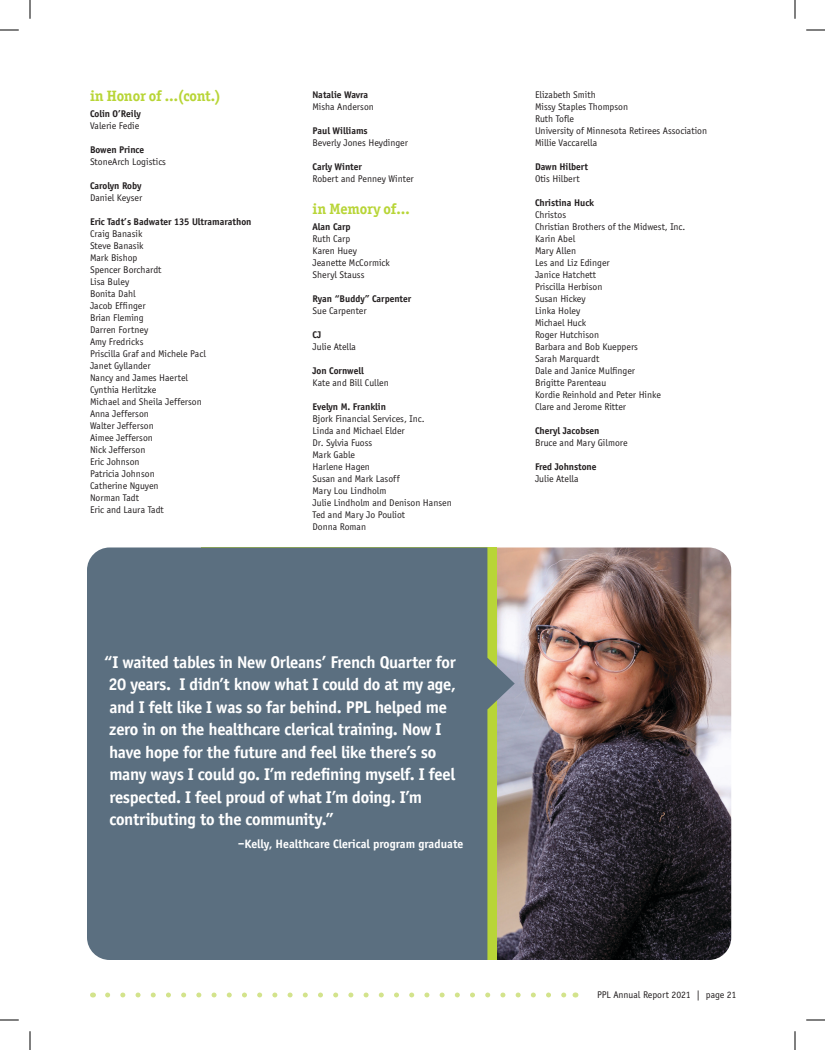
<style>
.page{position:relative;width:825px;height:1050px;background:#fff}
.page>*{position:absolute;margin:0;border:0;box-sizing:border-box;transform-origin:0 0}
.Quote_-_White{font:700 17.5px/22.5px "Officina Sans";letter-spacing:-.015em;color:#fff}
.Donor_listing_header{font:700 15px "Officina Serif ITC Pro";letter-spacing:-.01em;color:#b8d537}
.Quote_attribution{font:700 12.5px "Officina Sans";color:#fff}
.Donor_names{font:10px "Officina Sans";color:#231f20}
.Donor_names-2{font:700 10px "Officina Sans";color:#231f20}
</style>
<div class="page">
<svg style="left:108px;top:992px;width:459px;height:6px"></svg>
<img style="left:515px;top:548px;width:216px;height:412px">
<div style="left:87px;top:547px;width:428px;height:413px;background:#5b6f80"></div>
<svg style="left:0;top:29px;width:19px;height:2px"></svg>
<svg style="left:806px;top:29px;width:19px;height:2px"></svg>
<svg style="left:0;top:1019px;width:19px;height:2px"></svg>
<svg style="left:806px;top:1019px;width:19px;height:2px"></svg>
<svg style="left:29px;top:0;width:2px;height:19px"></svg>
<svg style="left:29px;top:1031px;width:2px;height:19px"></svg>
<svg style="left:794px;top:0;width:2px;height:19px"></svg>
<svg style="left:794px;top:1031px;width:2px;height:19px"></svg>
<p class="Donor_listing_header" style="left:90px;top:87px;width:133px">in Honor of …(cont.)</p>
<p class="Donor_names-2" style="left:90px;top:108px;width:52px">Colin O’Reily</p>
<p class="Donor_names" style="left:90px;top:120px;width:51px">Valerie Fedie</p>
<p class="Donor_names-2" style="left:90px;top:144px;width:56px">Bowen Prince</p>
<p class="Donor_names" style="left:90px;top:156px;width:78px">StoneArch Logistics</p>
<p class="Donor_names-2" style="left:90px;top:180px;width:53px">Carolyn Roby</p>
<p class="Donor_names" style="left:90px;top:192px;width:54px">Daniel Keyser</p>
<p class="Donor_names-2" style="left:90px;top:216px;width:163px">Eric Tadt’s Badwater 135 Ultramarathon</p>
<p class="Donor_names" style="left:90px;top:228px;width:54px">Craig Banasik</p>
<p class="Donor_names" style="left:90px;top:240px;width:55px">Steve Banasik</p>
<p class="Donor_names" style="left:90px;top:252px;width:49px">Mark Bishop</p>
<p class="Donor_names" style="left:90px;top:264px;width:73px">Spencer Borchardt</p>
<p class="Donor_names" style="left:90px;top:276px;width:41px">Lisa Buley</p>
<p class="Donor_names" style="left:90px;top:288px;width:47px">Bonita Dahl</p>
<p class="Donor_names" style="left:90px;top:300px;width:57px">Jacob Effinger</p>
<p class="Donor_names" style="left:90px;top:312px;width:55px">Brian Fleming</p>
<p class="Donor_names" style="left:90px;top:324px;width:60px">Darren Fortney</p>
<p class="Donor_names" style="left:90px;top:336px;width:55px">Amy Fredricks</p>
<p class="Donor_names" style="left:90px;top:348px;width:117px">Priscilla Graf and Michele Pacl</p>
<p class="Donor_names" style="left:90px;top:360px;width:62px">Janet Gyllander</p>
<p class="Donor_names" style="left:90px;top:372px;width:100px">Nancy and James Haertel</p>
<p class="Donor_names" style="left:90px;top:384px;width:68px">Cynthia Herlitzke</p>
<p class="Donor_names" style="left:90px;top:396px;width:113px">Michael and Sheila Jefferson</p>
<p class="Donor_names" style="left:90px;top:408px;width:60px">Anna Jefferson</p>
<p class="Donor_names" style="left:90px;top:420px;width:65px">Walter Jefferson</p>
<p class="Donor_names" style="left:90px;top:432px;width:64px">Aimee Jefferson</p>
<p class="Donor_names" style="left:90px;top:444px;width:57px">Nick Jefferson</p>
<p class="Donor_names" style="left:90px;top:456px;width:51px">Eric Johnson</p>
<p class="Donor_names" style="left:90px;top:468px;width:66px">Patricia Johnson</p>
<p class="Donor_names" style="left:90px;top:480px;width:70px">Catherine Nguyen</p>
<p class="Donor_names" style="left:90px;top:492px;width:50px">Norman Tadt</p>
<p class="Donor_names" style="left:90px;top:504px;width:75px">Eric and Laura Tadt</p>
<p class="Donor_names-2" style="left:312px;top:88px;width:57px">Natalie Wavra</p>
<p class="Donor_names" style="left:312px;top:101px;width:63px">Misha Anderson</p>
<p class="Donor_names-2" style="left:312px;top:124px;width:57px">Paul Williams</p>
<p class="Donor_names" style="left:312px;top:137px;width:97px">Beverly Jones Heydinger</p>
<p class="Donor_names-2" style="left:312px;top:160px;width:51px">Carly Winter</p>
<p class="Donor_names" style="left:312px;top:173px;width:103px">Robert and Penney Winter</p>
<p class="Donor_listing_header" style="left:312px;top:199px;width:99px">in Memory of…</p>
<p class="Donor_names-2" style="left:312px;top:220px;width:40px">Alan Carp</p>
<p class="Donor_names" style="left:312px;top:233px;width:39px">Ruth Carp</p>
<p class="Donor_names" style="left:312px;top:245px;width:46px">Karen Huey</p>
<p class="Donor_names" style="left:312px;top:257px;width:79px">Jeanette McCormick</p>
<p class="Donor_names" style="left:312px;top:269px;width:53px">Sheryl Stauss</p>
<p class="Donor_names-2" style="left:312px;top:292px;width:100px">Ryan “Buddy” Carpenter</p>
<p class="Donor_names" style="left:312px;top:305px;width:56px">Sue Carpenter</p>
<p class="Donor_names-2" style="left:312px;top:328px;width:10px">CJ</p>
<p class="Donor_names" style="left:312px;top:341px;width:45px">Julie Atella</p>
<p class="Donor_names-2" style="left:312px;top:364px;width:53px">Jon Cornwell</p>
<p class="Donor_names" style="left:312px;top:377px;width:78px">Kate and Bill Cullen</p>
<p class="Donor_names-2" style="left:312px;top:400px;width:75px">Evelyn M. Franklin</p>
<p class="Donor_names" style="left:312px;top:413px;width:114px">Bjork Financial Services, Inc.</p>
<p class="Donor_names" style="left:312px;top:425px;width:94px">Linda and Michael Elder</p>
<p class="Donor_names" style="left:312px;top:437px;width:61px">Dr. Sylvia Fuoss</p>
<p class="Donor_names" style="left:312px;top:449px;width:44px">Mark Gable</p>
<p class="Donor_names" style="left:312px;top:461px;width:59px">Harlene Hagen</p>
<p class="Donor_names" style="left:312px;top:473px;width:89px">Susan and Mark Lasoff</p>
<p class="Donor_names" style="left:312px;top:485px;width:76px">Mary Lou Lindholm</p>
<p class="Donor_names" style="left:312px;top:497px;width:141px">Julie Lindholm and Denison Hansen</p>
<p class="Donor_names" style="left:312px;top:509px;width:94px">Ted and Mary Jo Pouliot</p>
<p class="Donor_names" style="left:312px;top:521px;width:55px">Donna Roman</p>
<p class="Quote_-_White" style="left:104px;top:650px;width:353px">“I waited tables in New Orleans’ French Quarter for 20 years. I didn’t know what I could do at my age, and I felt like I was so far behind. PPL helped me zero in on the healthcare clerical training. Now I have hope for the future and feel like there’s so many ways I could go. I’m redefining myself. I feel respected. I feel proud of what I’m doing. I’m contributing to the community.”</p>
<p class="Quote_attribution" style="left:238px;top:836px;width:227px">–Kelly, Healthcare Clerical program graduate</p>
<p class="Donor_names" style="left:535px;top:89px;width:62px">Elizabeth Smith</p>
<p class="Donor_names" style="left:535px;top:101px;width:95px">Missy Staples Thompson</p>
<p class="Donor_names" style="left:535px;top:113px;width:41px">Ruth Tofle</p>
<p class="Donor_names" style="left:535px;top:125px;width:174px">University of Minnesota Retirees Association</p>
<p class="Donor_names" style="left:535px;top:137px;width:64px">Millie Vaccarella</p>
<p class="Donor_names-2" style="left:535px;top:160px;width:55px">Dawn Hilbert</p>
<p class="Donor_names" style="left:535px;top:173px;width:46px">Otis Hilbert</p>
<p class="Donor_names-2" style="left:535px;top:196px;width:61px">Christina Huck</p>
<p class="Donor_names" style="left:535px;top:209px;width:33px">Christos</p>
<p class="Donor_names" style="left:535px;top:221px;width:152px">Christian Brothers of the Midwest, Inc.</p>
<p class="Donor_names" style="left:535px;top:233px;width:42px">Karin Abel</p>
<p class="Donor_names" style="left:535px;top:245px;width:43px">Mary Allen</p>
<p class="Donor_names" style="left:535px;top:257px;width:76px">Les and Liz Edinger</p>
<p class="Donor_names" style="left:535px;top:269px;width:63px">Janice Hatchett</p>
<p class="Donor_names" style="left:535px;top:281px;width:69px">Priscilla Herbison</p>
<p class="Donor_names" style="left:535px;top:293px;width:52px">Susan Hickey</p>
<p class="Donor_names" style="left:535px;top:305px;width:47px">Linka Holey</p>
<p class="Donor_names" style="left:535px;top:317px;width:53px">Michael Huck</p>
<p class="Donor_names" style="left:535px;top:329px;width:66px">Roger Hutchison</p>
<p class="Donor_names" style="left:535px;top:341px;width:105px">Barbara and Bob Kueppers</p>
<p class="Donor_names" style="left:535px;top:353px;width:66px">Sarah Marquardt</p>
<p class="Donor_names" style="left:535px;top:365px;width:102px">Dale and Janice Mulfinger</p>
<p class="Donor_names" style="left:535px;top:377px;width:73px">Brigitte Parenteau</p>
<p class="Donor_names" style="left:535px;top:389px;width:127px">Kordie Reinhold and Peter Hinke</p>
<p class="Donor_names" style="left:535px;top:401px;width:93px">Clare and Jerome Ritter</p>
<p class="Donor_names-2" style="left:535px;top:424px;width:66px">Cheryl Jacobsen</p>
<p class="Donor_names" style="left:535px;top:437px;width:94px">Bruce and Mary Gilmore</p>
<p class="Donor_names-2" style="left:535px;top:460px;width:63px">Fred Johnstone</p>
<p class="Donor_names" style="left:535px;top:473px;width:45px">Julie Atella</p>
<p class="Donor_names" style="left:597px;top:989px;width:141px">PPL Annual Report 2021 | page 21</p>
</div>
